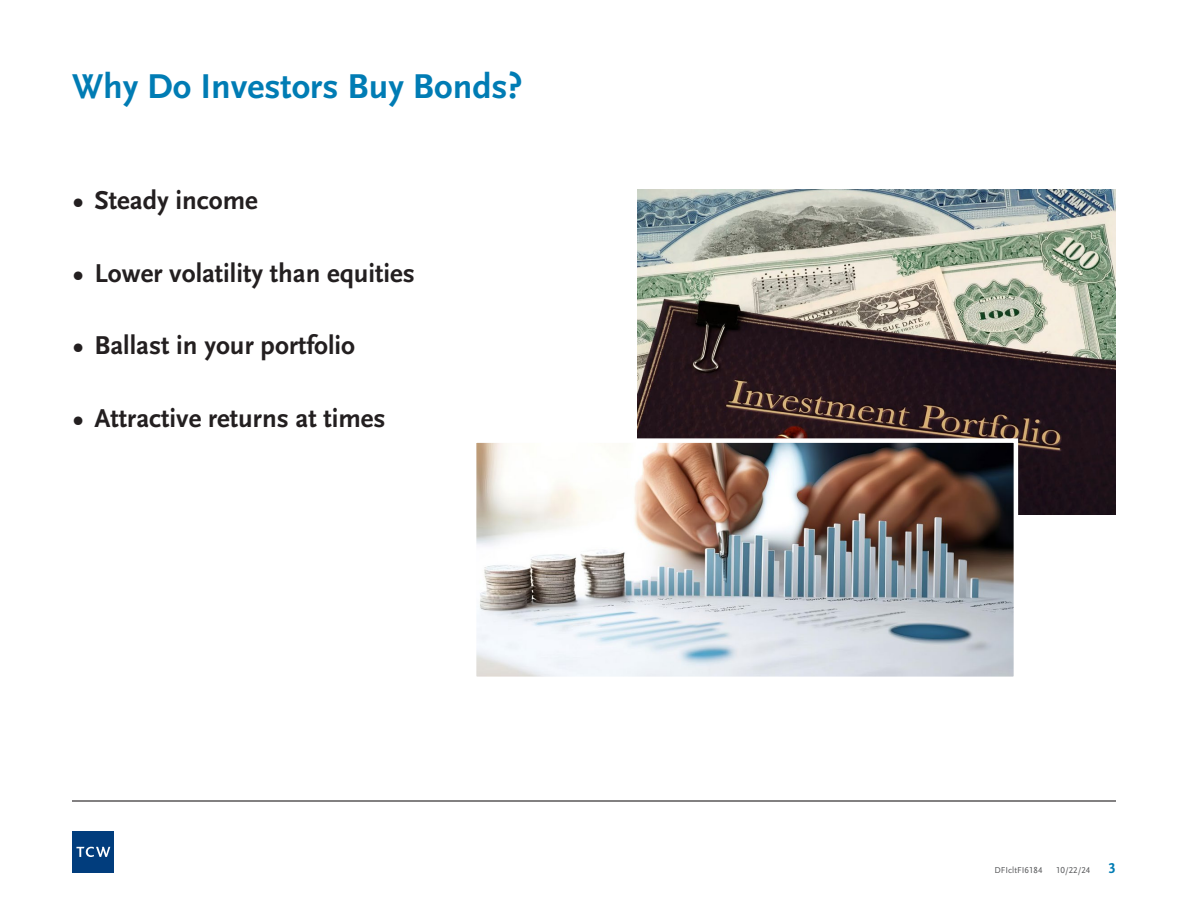
<style>
.page{position:relative;width:1188px;height:918px;background:#fff}
.page>*{position:absolute;margin:0;border:0;box-sizing:border-box;transform-origin:0 0}
.Subhead{font:36px "Scala Sans Bold LF";color:#007cb4}
.Subhead-2{font:27px "Scala Sans Bold LF";color:#231f20}
.t1{font:9px "Scala Sans Regular LF";color:#57585a}
.s1{font-family:"Scala Sans Bold LF";font-size:15px;color:#007cb4}
</style>
<div class="page">
<hr style="left:72px;top:800px;width:1044px;height:2px;background:#231f20">
<div style="left:72px;top:831px;width:42px;height:42px;background:#013d7d"></div>
<svg style="left:76px;top:847px;width:34px;height:10px"></svg>
<img style="left:637px;top:189px;width:479px;height:326px">
<img style="left:477px;top:443px;width:536px;height:233px">
<div style="left:472px;top:438px;width:546px;height:243px;border:4px solid #fff"></div>
<p class="Subhead" style="left:72px;top:67px;width:452px">Why Do Investors Buy Bonds?</p>
<p class="Subhead-2" style="left:74px;top:185px;width:186px">• Steady income</p>
<p class="Subhead-2" style="left:74px;top:258px;width:343px">• Lower volatility than equities</p>
<p class="Subhead-2" style="left:74px;top:331px;width:283px">• Ballast in your portfolio</p>
<p class="Subhead-2" style="left:74px;top:404px;width:314px">• Attractive returns at times</p>
<p class="t1" style="left:995px;top:865px;width:50px">DFIcltFI6184</p>
<p class="t1" style="left:1056px;top:865px;width:61px">10/22/24 <span class="s1">3</span></p>
</div>
